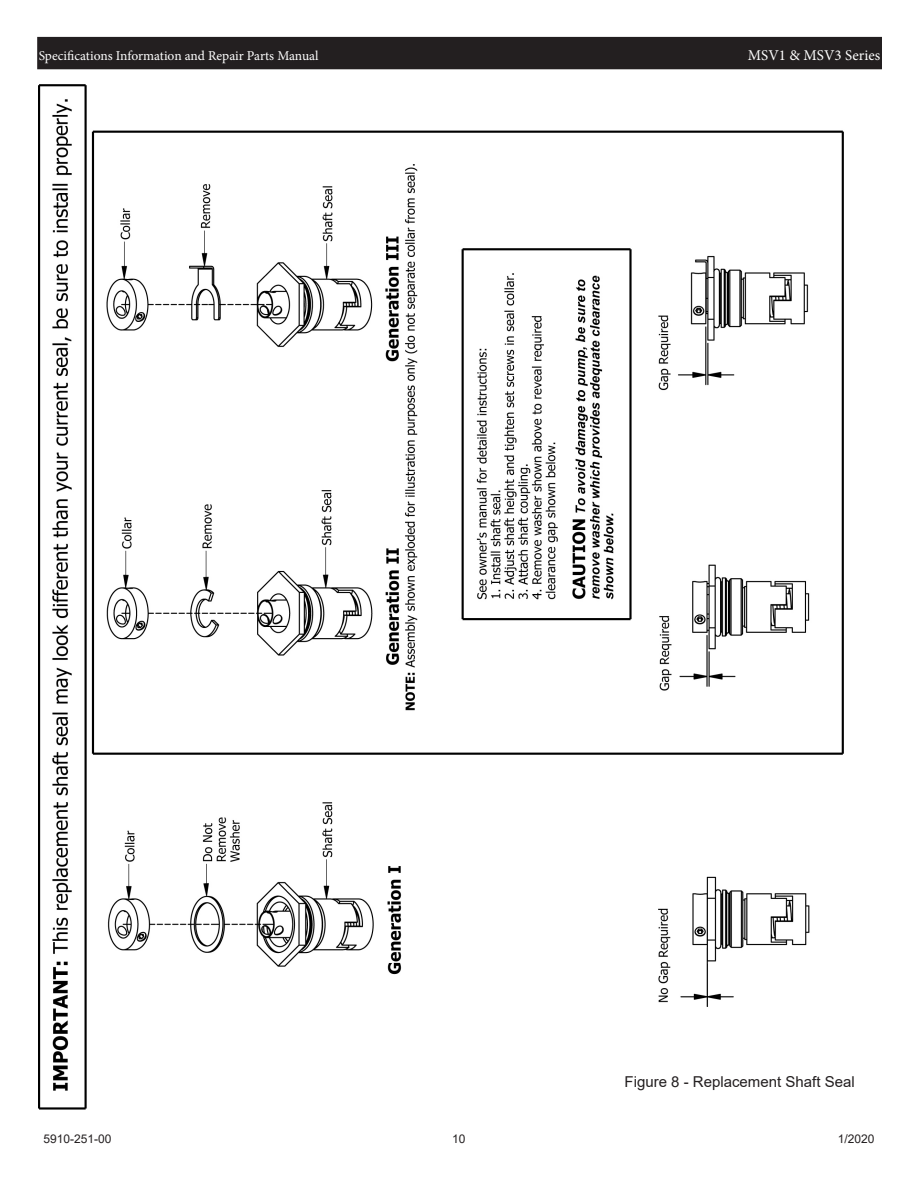
<style>
.page{position:relative;width:918px;height:1188px;background:#fff}
.page>*{position:absolute;margin:0;border:0;box-sizing:border-box;transform-origin:0 0}
.t1{font:15px "Arial";color:#231f20}
.t2{font:15px "Minion Pro";color:#fff}
.t3{font:13.5px "Minion Pro";color:#fff}
.t4{font:12px "Arial";color:#231f20}
</style>
<div class="page">
<div style="left:38px;top:38px;width:843px;height:31px;background:#231f20"></div>
<div style="left:37px;top:37px;width:845px;height:32px;border:2px solid #231f20"></div>
<img style="left:39px;top:85px;width:805px;height:1025px">
<p class="t3" style="left:39px;top:46px;width:281px">Specifications Information and Repair Parts Manual</p>
<p class="t2" style="left:748px;top:45px;width:134px">MSV1 &amp; MSV3 Series</p>
<p class="t1" style="left:625px;top:1072px;width:232px">Figure 8 - Replacement Shaft Seal</p>
<p class="t4" style="left:44px;top:1131px;width:70px">5910-251-00</p>
<p class="t4" style="left:452px;top:1131px;width:15px">10</p>
<p class="t4" style="left:838px;top:1131px;width:38px">1/2020</p>
</div>
